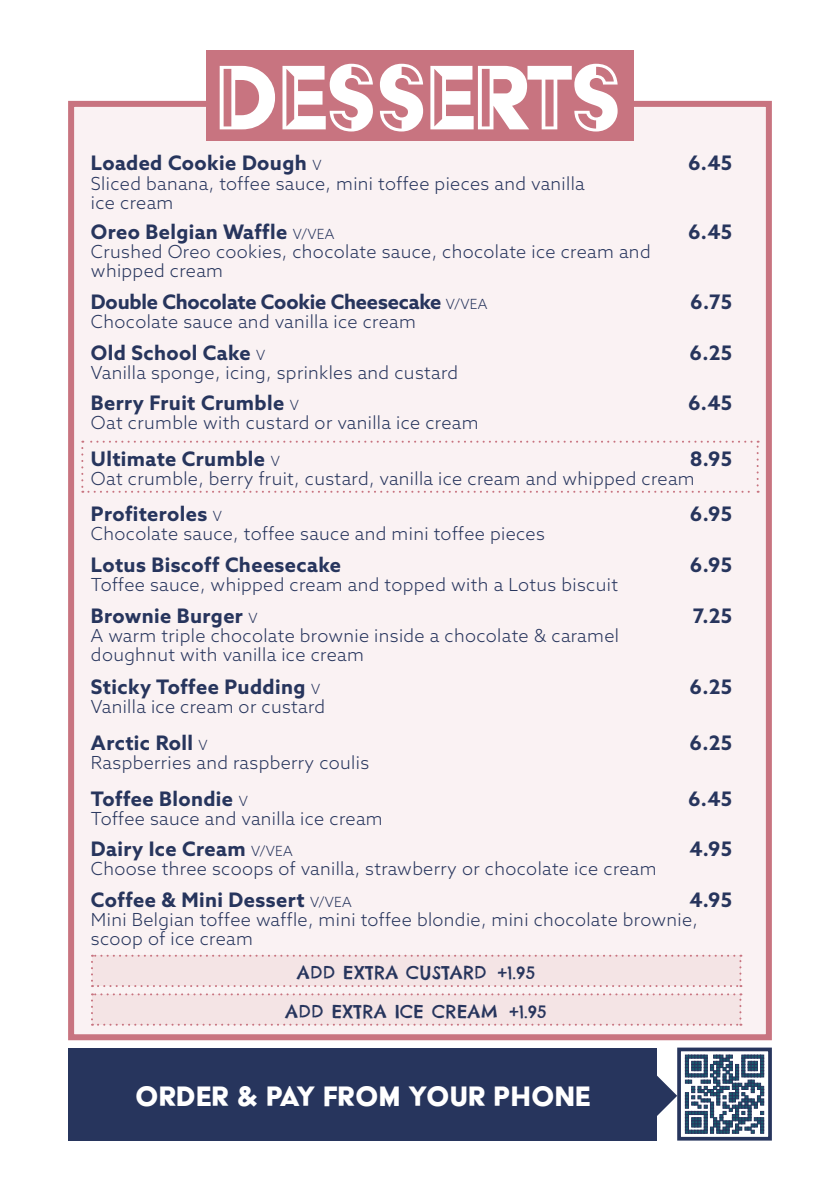
<style>
.page{position:relative;width:840px;height:1191px;background:#fff}
.page>*{position:absolute;margin:0;border:0;box-sizing:border-box;transform-origin:0 0}
.t1{font:105.8px "Acier Text Noir";letter-spacing:-.03em;color:#fff}
.t2{font:32px "Acier Text Solid";color:#fff}
.t3{font:700 20px "Azo Sans";letter-spacing:.02em;color:#27355d}
.t4{font:700 20px "Azo Sans";letter-spacing:-.01em;color:#27355d}
.t5{font:300 18px/19px "Azo Sans";letter-spacing:.02em;color:#27355d}
.t6{font:18px/38.6px "Chelsea Market Pro";letter-spacing:.02em;color:#27355d;text-align:center}
.s1{font-weight:300;font-size:14px}
.s2{font-size:17px}
</style>
<div class="page">
<svg style="left:655px;top:1074px;width:21px;height:42px"></svg>
<div style="left:68px;top:1047px;width:587px;height:93px;background:#27355d"></div>
<div style="left:676px;top:1047px;width:95px;height:93px;border:4px solid #27355d"></div>
<svg style="left:684px;top:1054px;width:79px;height:79px"></svg>
<div style="left:68px;top:98px;width:704px;height:943px;background:#faf2f3"></div>
<div style="left:206px;top:50px;width:427px;height:91px;background:#c87480"></div>
<svg style="left:91px;top:954px;width:650px;height:33px;background:#f2e1e2"></svg>
<svg style="left:91px;top:993px;width:650px;height:32px;background:#f2e1e2"></svg>
<div style="left:81px;top:441px;width:677px;height:52px;background:#faf2f3"></div>
<h1 class="t1" style="left:214px;top:42px;width:409px">DESSERTS</h1>
<p class="t3" style="left:91px;top:149px;width:232px">Loaded Cookie Dough <span class="s1">V</span></p>
<p class="t3" style="left:687px;top:149px;width:46px">6.45</p>
<p class="t5" style="left:91px;top:174px;width:495px">Sliced banana, toffee sauce, mini toffee pieces and vanilla ice cream</p>
<p class="t3" style="left:91px;top:219px;width:245px">Oreo Belgian Waffle <span class="s1">V/VEA</span></p>
<p class="t3" style="left:687px;top:219px;width:46px">6.45</p>
<p class="t5" style="left:91px;top:242px;width:561px">Crushed Oreo cookies, chocolate sauce, chocolate ice cream and whipped cream</p>
<p class="t4" style="left:91px;top:289px;width:398px">Double Chocolate Cookie Cheesecake <span class="s1">V/VEA</span></p>
<p class="t3" style="left:689px;top:289px;width:44px">6.75</p>
<p class="t5" style="left:91px;top:312px;width:326px">Chocolate sauce and vanilla ice cream</p>
<p class="t3" style="left:91px;top:339px;width:176px">Old School Cake <span class="s1">V</span></p>
<p class="t3" style="left:689px;top:339px;width:44px">6.25</p>
<p class="t5" style="left:91px;top:363px;width:368px">Vanilla sponge, icing, sprinkles and custard</p>
<p class="t3" style="left:91px;top:390px;width:209px">Berry Fruit Crumble <span class="s1">V</span></p>
<p class="t3" style="left:687px;top:390px;width:46px">6.45</p>
<p class="t5" style="left:91px;top:413px;width:389px">Oat crumble with custard or vanilla ice cream</p>
<p class="t3" style="left:91px;top:446px;width:190px">Ultimate Crumble <span class="s1">V</span></p>
<p class="t3" style="left:689px;top:446px;width:44px">8.95</p>
<p class="t5" style="left:91px;top:469px;width:605px">Oat crumble, berry fruit, custard, vanilla ice cream and whipped cream</p>
<p class="t3" style="left:91px;top:501px;width:132px">Profiteroles <span class="s1">V</span></p>
<p class="t3" style="left:689px;top:501px;width:44px">6.95</p>
<p class="t5" style="left:91px;top:524px;width:455px">Chocolate sauce, toffee sauce and mini toffee pieces</p>
<p class="t3" style="left:91px;top:552px;width:251px">Lotus Biscoff Cheesecake</p>
<p class="t3" style="left:689px;top:552px;width:44px">6.95</p>
<p class="t5" style="left:91px;top:575px;width:528px">Toffee sauce, whipped cream and topped with a Lotus biscuit</p>
<p class="t3" style="left:91px;top:602px;width:168px">Brownie Burger <span class="s1">V</span></p>
<p class="t3" style="left:692px;top:602px;width:41px">7.25</p>
<p class="t5" style="left:91px;top:625px;width:529px">A warm triple chocolate brownie inside a chocolate &amp; caramel doughnut with vanilla ice cream</p>
<p class="t3" style="left:91px;top:674px;width:230px">Sticky Toffee Pudding <span class="s1">V</span></p>
<p class="t3" style="left:689px;top:674px;width:44px">6.25</p>
<p class="t5" style="left:91px;top:697px;width:236px">Vanilla ice cream or custard</p>
<p class="t3" style="left:91px;top:729px;width:118px">Arctic Roll <span class="s1">V</span></p>
<p class="t3" style="left:689px;top:729px;width:44px">6.25</p>
<p class="t5" style="left:91px;top:753px;width:279px">Raspberries and raspberry coulis</p>
<p class="t3" style="left:91px;top:785px;width:158px">Toffee Blondie <span class="s1">V</span></p>
<p class="t3" style="left:687px;top:785px;width:46px">6.45</p>
<p class="t5" style="left:91px;top:808px;width:293px">Toffee sauce and vanilla ice cream</p>
<p class="t3" style="left:91px;top:836px;width:203px">Dairy Ice Cream <span class="s1">V/VEA</span></p>
<p class="t3" style="left:689px;top:836px;width:44px">4.95</p>
<p class="t5" style="left:91px;top:859px;width:567px">Choose three scoops of vanilla, strawberry or chocolate ice cream</p>
<p class="t3" style="left:91px;top:886px;width:262px">Coffee &amp; Mini Dessert <span class="s1">V/VEA</span></p>
<p class="t3" style="left:689px;top:886px;width:44px">4.95</p>
<p class="t5" style="left:91px;top:909px;width:608px">Mini Belgian toffee waffle, mini toffee blondie, mini chocolate brownie, scoop of ice cream</p>
<p class="t6" style="left:285px;top:953px;width:262px">ADD EXTRA CUSTARD <span class="s2">+1.95<br></span>ADD EXTRA ICE CREAM <span class="s2">+1.95</span></p>
<h2 class="t2" style="left:135px;top:1080px;width:457px">ORDER &amp; PAY FROM YOUR PHONE</h2>
</div>
